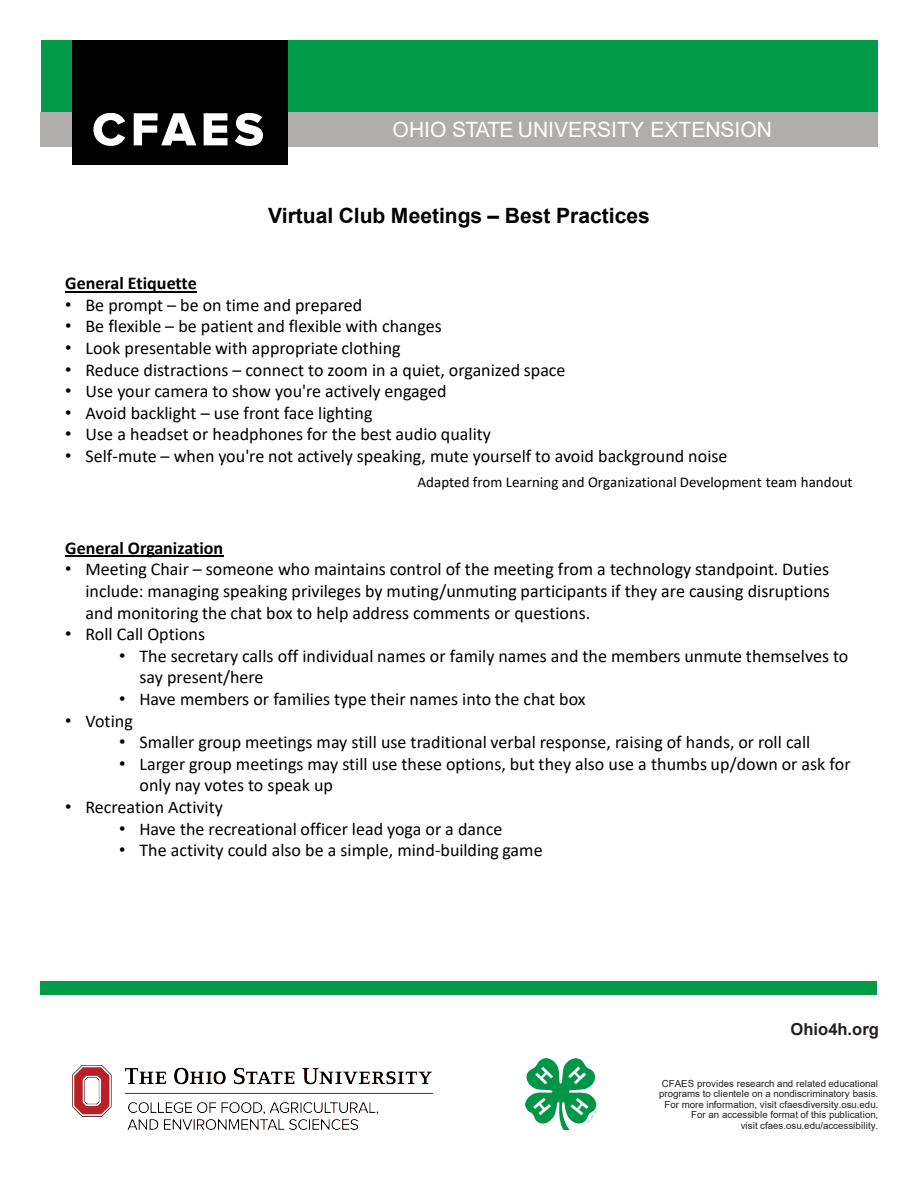
<style>
.page{position:relative;width:918px;height:1188px;background:#fff}
.page>*{position:absolute;margin:0;border:0;box-sizing:border-box;transform-origin:0 0}
.t1{font:700 21px "Arial";color:#000}
.t2{font:21px "Arial";color:#fff}
.t3{font:18px/21.6px "Calibri";color:#000}
.t4{font:700 18px "Calibri";letter-spacing:-.005em;color:#000}
.t5{font:700 16.5px "Arial";color:#231f20}
.t6{font:15px "Calibri";letter-spacing:.005em;color:#000}
.t7{font:9.75px/10.5px "Arial";color:#231f20;text-align:right}
.s1{font-family:"Arial"}
</style>
<div class="page">
<div style="left:41px;top:40px;width:836px;height:72px;background:#009a49"></div>
<div style="left:40px;top:981px;width:838px;height:14px;background:#009a49"></div>
<div style="left:40px;top:112px;width:837px;height:35px;background:#b0adad"></div>
<div style="left:72px;top:40px;width:215px;height:125px;background:#000"></div>
<img style="left:526px;top:1059px;width:71px;height:71px">
<img style="left:73px;top:1065px;width:359px;height:65px">
<svg style="left:93px;top:113px;width:32px;height:33px"></svg>
<svg style="left:134px;top:113px;width:62px;height:32px"></svg>
<svg style="left:204px;top:113px;width:24px;height:32px"></svg>
<svg style="left:235px;top:113px;width:28px;height:33px"></svg>
<hr style="left:65px;top:291px;width:132px;height:1px;background:#000">
<hr style="left:65px;top:556px;width:158px;height:1px;background:#000">
<p class="t2" style="left:393px;top:116px;width:381px">OHIO STATE UNIVERSITY EXTENSION</p>
<p class="t1" style="left:268px;top:201px;width:383px">Virtual Club Meetings – Best Practices</p>
<p class="t4" style="left:65px;top:271px;width:133px">General Etiquette</p>
<p class="t3" style="left:65px;top:294px;width:299px"><span class="s1">•</span> Be prompt – be on time and prepared</p>
<p class="t3" style="left:65px;top:315px;width:378px"><span class="s1">•</span> Be flexible – be patient and flexible with changes</p>
<p class="t3" style="left:65px;top:337px;width:337px"><span class="s1">•</span> Look presentable with appropriate clothing</p>
<p class="t3" style="left:65px;top:358px;width:502px"><span class="s1">•</span> Reduce distractions – connect to zoom in a quiet, organized space</p>
<p class="t3" style="left:65px;top:380px;width:383px"><span class="s1">•</span> Use your camera to show you're actively engaged</p>
<p class="t3" style="left:65px;top:402px;width:309px"><span class="s1">•</span> Avoid backlight – use front face lighting</p>
<p class="t3" style="left:65px;top:423px;width:427px"><span class="s1">•</span> Use a headset or headphones for the best audio quality</p>
<p class="t3" style="left:65px;top:445px;width:664px"><span class="s1">•</span> Self-mute – when you're not actively speaking, mute yourself to avoid background noise</p>
<p class="t6" style="left:418px;top:472px;width:436px">Adapted from Learning and Organizational Development team handout</p>
<p class="t4" style="left:65px;top:535px;width:160px">General Organization</p>
<p class="t3" style="left:86px;top:558px;width:746px;text-align:justify;text-indent:-20px"><span class="s1">•</span> Meeting Chair – someone who maintains control of the meeting from a technology standpoint. Duties include: managing speaking privileges by muting/unmuting participants if they are causing disruptions and monitoring the chat box to help address comments or questions.</p>
<p class="t3" style="left:65px;top:623px;width:142px"><span class="s1">•</span> Roll Call Options</p>
<p class="t3" style="left:140px;top:645px;width:710px;text-indent:-20px"><span class="s1">•</span> The secretary calls off individual names or family names and the members unmute themselves to say present/here</p>
<p class="t3" style="left:119px;top:688px;width:468px"><span class="s1">•</span> Have members or families type their names into the chat box</p>
<p class="t3" style="left:65px;top:709px;width:69px"><span class="s1">•</span> Voting</p>
<p class="t3" style="left:119px;top:731px;width:693px"><span class="s1">•</span> Smaller group meetings may still use traditional verbal response, raising of hands, or roll call</p>
<p class="t3" style="left:140px;top:753px;width:713px;text-indent:-20px"><span class="s1">•</span> Larger group meetings may still use these options, but they also use a thumbs up/down or ask for only nay votes to speak up</p>
<p class="t3" style="left:65px;top:796px;width:159px"><span class="s1">•</span> Recreation Activity</p>
<p class="t3" style="left:119px;top:817px;width:385px"><span class="s1">•</span> Have the recreational officer lead yoga or a dance</p>
<p class="t3" style="left:119px;top:839px;width:425px"><span class="s1">•</span> The activity could also be a simple, mind-building game</p>
<p class="t5" style="left:791px;top:1018px;width:90px">Ohio4h.org</p>
<p class="t7" style="left:659px;top:1078px;width:221px">CFAES provides research and related educational programs to clientele on a nondiscriminatory basis.<br>For more information, visit cfaesdiversity.osu.edu.<br>For an accessible format of this publication,<br>visit cfaes.osu.edu/accessibility.</p>
</div>
